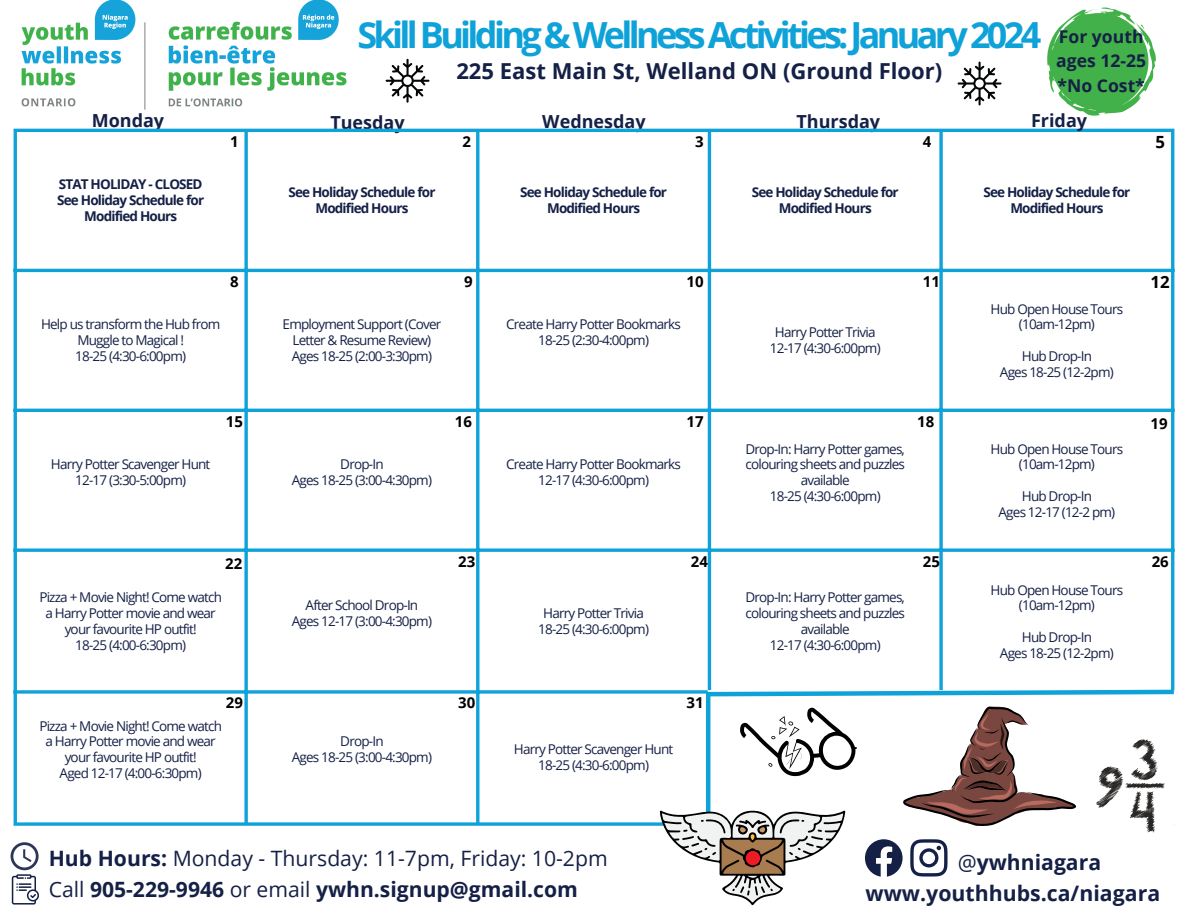
<style>
.page{position:relative;width:1188px;height:918px;background:#fff}
.page>*{position:absolute;margin:0;border:0;box-sizing:border-box;transform-origin:0 0}
.t1{font:700 36px "Open Sans";letter-spacing:-.1em;color:#0fa2d9}
.t2{font:700 22.05px "Open Sans";color:#152046}
.t3{font:700 21.3px "Open Sans";color:#152046}
.t4{font:700 21.15px "Open Sans";color:#152046}
.t5{font:21.15px "Open Sans";color:#152046}
.t6{font:700 18px "Open Sans";color:#152046}
.t7{font:700 17.55px/24.5px "Open Sans";color:#152046}
.t8{font:700 16.8px "Open Sans";color:#000}
.t9{font:700 15px "Open Sans";color:#000}
.t10{font:13.5px/15.8px "Open Sans";letter-spacing:-.06em;color:#152046;text-align:center}
.t11{font:700 13.5px/15.8px "Open Sans";letter-spacing:-.06em;color:#152046;text-align:center}
.s1{font-weight:700}
.s2{font-weight:400}
</style>
<div class="page">
<svg style="left:1047px;top:8px;width:109px;height:108px"></svg>
<img style="left:21px;top:0;width:326px;height:110px">
<svg style="left:11px;top:842px;width:28px;height:63px"></svg>
<svg style="left:865px;top:839px;width:37px;height:37px"></svg>
<svg style="left:910px;top:839px;width:37px;height:37px"></svg>
<hr style="left:14px;top:132px;width:3px;height:690px;background:#0fa2d9">
<svg style="left:244px;top:132px;width:4px;height:690px;background:#33afde"></svg>
<hr style="left:476px;top:132px;width:3px;height:690px;background:#0fa2d9">
<hr style="left:708px;top:132px;width:3px;height:558px;background:#0fa2d9">
<svg style="left:939px;top:132px;width:4px;height:555px;background:#33b0de"></svg>
<hr style="left:1171px;top:132px;width:3px;height:558px;background:#0fa2d9">
<hr style="left:14px;top:129px;width:1160px;height:3px;background:#0fa2d9">
<hr style="left:14px;top:269px;width:1160px;height:3px;background:#0fa2d9">
<hr style="left:14px;top:409px;width:1160px;height:3px;background:#0fa2d9">
<svg style="left:17px;top:548px;width:1154px;height:4px;background:#33b0de"></svg>
<svg style="left:17px;top:690px;width:686px;height:4px;background:#33b0de"></svg>
<svg style="left:14px;top:822px;width:646px;height:4px;background:#33b0de"></svg>
<hr style="left:706px;top:692px;width:4px;height:141px;background:#0fa2d9">
<svg style="left:703px;top:687px;width:472px;height:12px"></svg>
<svg style="left:740px;top:708px;width:117px;height:68px"></svg>
<svg style="left:903px;top:706px;width:173px;height:120px"></svg>
<svg style="left:1096px;top:739px;width:69px;height:93px"></svg>
<svg style="left:660px;top:810px;width:185px;height:96px"></svg>
<div style="left:746px;top:851px;width:14px;height:14px;background:#ed1c24;border-radius:50%"></div>
<svg style="left:386px;top:59px;width:43px;height:44px"></svg>
<svg style="left:958px;top:62px;width:44px;height:43px"></svg>
<p class="t1" style="left:357px;top:10px;width:685px">Skill Building &amp; Wellness Activities:January 2024</p>
<p class="t2" style="left:456px;top:55px;width:487px">225 East Main St, Welland ON (Ground Floor)</p>
<p class="t7" style="left:1056px;top:24px;width:91px">For youth ages 12-25</p>
<p class="t7" style="left:1058px;top:73px;width:89px">*No Cost*</p>
<p class="t6" style="left:92px;top:108px;width:74px">Monday</p>
<p class="t6" style="left:330px;top:110px;width:76px">Tuesday</p>
<p class="t6" style="left:542px;top:109px;width:105px">Wednesday</p>
<p class="t6" style="left:797px;top:109px;width:85px">Thursday</p>
<p class="t6" style="left:1031px;top:108px;width:57px">Friday</p>
<p class="t9" style="left:230px;top:131px;width:10px">1</p>
<p class="t9" style="left:463px;top:131px;width:10px">2</p>
<p class="t9" style="left:695px;top:131px;width:10px">3</p>
<p class="t9" style="left:923px;top:131px;width:10px">4</p>
<p class="t11" style="left:59px;top:176px;width:145px">STAT HOLIDAY - CLOSED</p>
<p class="t11" style="left:57px;top:192px;width:149px">See Holiday Schedule for<br>Modified Hours</p>
<p class="t11" style="left:288px;top:184px;width:149px">See Holiday Schedule for<br>Modified Hours</p>
<p class="t11" style="left:520px;top:184px;width:149px">See Holiday Schedule for<br>Modified Hours</p>
<p class="t11" style="left:752px;top:184px;width:149px">See Holiday Schedule for<br>Modified Hours</p>
<p class="t11" style="left:983px;top:184px;width:149px">See Holiday Schedule for<br>Modified Hours</p>
<p class="t8" style="left:1155px;top:130px;width:11px">5</p>
<p class="t9" style="left:230px;top:271px;width:10px">8</p>
<p class="t9" style="left:464px;top:271px;width:10px">9</p>
<p class="t9" style="left:687px;top:271px;width:19px">10</p>
<p class="t9" style="left:923px;top:271px;width:19px">11</p>
<p class="t8" style="left:1151px;top:270px;width:21px">12</p>
<p class="t10" style="left:41px;top:316px;width:181px">Help us transform the Hub from<br>Muggle to Magical !</p>
<p class="t10" style="left:75px;top:348px;width:112px">18-25 (4:30-6:00pm)</p>
<p class="t10" style="left:283px;top:316px;width:160px">Employment Support (Cover<br>Letter &amp; Resume Review)</p>
<p class="t10" style="left:292px;top:348px;width:142px">Ages 18-25 (2:00-3:30pm)</p>
<p class="t10" style="left:506px;top:316px;width:176px">Create Harry Potter Bookmarks</p>
<p class="t10" style="left:538px;top:332px;width:112px">18-25 (2:30-4:00pm)</p>
<p class="t10" style="left:775px;top:324px;width:102px">Harry Potter Trivia</p>
<p class="t10" style="left:770px;top:340px;width:112px">12-17 (4:30-6:00pm)</p>
<p class="t10" style="left:991px;top:301px;width:134px">Hub Open House Tours</p>
<p class="t10" style="left:1019px;top:316px;width:77px">(10am-12pm)</p>
<p class="t10" style="left:1022px;top:348px;width:72px">Hub Drop-In</p>
<p class="t10" style="left:1000px;top:364px;width:115px">Ages 18-25 (12-2pm)</p>
<p class="t9" style="left:226px;top:411px;width:19px">15</p>
<p class="t9" style="left:455px;top:411px;width:19px">16</p>
<p class="t9" style="left:687px;top:411px;width:19px">17</p>
<p class="t9" style="left:917px;top:411px;width:19px">18</p>
<p class="t9" style="left:1151px;top:413px;width:19px">19</p>
<p class="t10" style="left:51px;top:456px;width:161px">Harry Potter Scavenger Hunt</p>
<p class="t10" style="left:75px;top:472px;width:112px">12-17 (3:30-5:00pm)</p>
<p class="t10" style="left:340px;top:456px;width:45px">Drop-In</p>
<p class="t10" style="left:292px;top:472px;width:142px">Ages 18-25 (3:00-4:30pm)</p>
<p class="t10" style="left:506px;top:456px;width:176px">Create Harry Potter Bookmarks</p>
<p class="t10" style="left:538px;top:472px;width:112px">12-17 (4:30-6:00pm)</p>
<p class="t10" style="left:746px;top:440px;width:161px">Drop-In: Harry Potter games, colouring sheets and puzzles available</p>
<p class="t10" style="left:770px;top:488px;width:112px">18-25 (4:30-6:00pm)</p>
<p class="t10" style="left:991px;top:440px;width:134px">Hub Open House Tours</p>
<p class="t10" style="left:1019px;top:456px;width:77px">(10am-12pm)</p>
<p class="t10" style="left:1022px;top:488px;width:72px">Hub Drop-In</p>
<p class="t10" style="left:999px;top:503px;width:118px">Ages 12-17 (12-2 pm)</p>
<p class="t9" style="left:225px;top:553px;width:19px">22</p>
<p class="t10" style="left:39px;top:589px;width:184px">Pizza + Movie Night! Come watch a Harry Potter movie and wear your favourite HP outfit!</p>
<p class="t10" style="left:75px;top:637px;width:112px">18-25 (4:00-6:30pm)</p>
<p class="t10" style="left:306px;top:597px;width:114px">After School Drop-In</p>
<p class="t10" style="left:292px;top:613px;width:142px">Ages 12-17 (3:00-4:30pm)</p>
<p class="t9" style="left:458px;top:551px;width:19px">23</p>
<p class="t10" style="left:543px;top:605px;width:102px">Harry Potter Trivia</p>
<p class="t10" style="left:538px;top:621px;width:112px">18-25 (4:30-6:00pm)</p>
<p class="t9" style="left:691px;top:551px;width:19px">24</p>
<p class="t9" style="left:226px;top:692px;width:19px">29</p>
<p class="t9" style="left:458px;top:692px;width:19px">30</p>
<p class="t9" style="left:687px;top:692px;width:19px">31</p>
<p class="t10" style="left:39px;top:718px;width:184px">Pizza + Movie Night! Come watch a Harry Potter movie and wear your favourite HP outfit!</p>
<p class="t10" style="left:60px;top:765px;width:144px">Aged 12-17 (4:00-6:30pm)</p>
<p class="t10" style="left:340px;top:733px;width:45px">Drop-In</p>
<p class="t10" style="left:292px;top:749px;width:142px">Ages 18-25 (3:00-4:30pm)</p>
<p class="t10" style="left:514px;top:741px;width:161px">Harry Potter Scavenger Hunt</p>
<p class="t10" style="left:538px;top:757px;width:112px">18-25 (4:30-6:00pm)</p>
<p class="t5" style="left:49px;top:843px;width:561px"><span class="s1">Hub Hours:</span> Monday - Thursday: 11-7pm, Friday: 10-2pm</p>
<p class="t4" style="left:49px;top:875px;width:531px"><span class="s2">Call</span> 905-229-9946 <span class="s2">or email</span> ywhn.signup@gmail.com</p>
<p class="t10" style="left:746px;top:589px;width:161px">Drop-In: Harry Potter games, colouring sheets and puzzles available</p>
<p class="t10" style="left:770px;top:637px;width:112px">12-17 (4:30-6:00pm)</p>
<p class="t9" style="left:923px;top:551px;width:19px">25</p>
<p class="t9" style="left:1152px;top:551px;width:19px">26</p>
<p class="t10" style="left:991px;top:581px;width:134px">Hub Open House Tours</p>
<p class="t10" style="left:1019px;top:597px;width:77px">(10am-12pm)</p>
<p class="t10" style="left:1022px;top:629px;width:72px">Hub Drop-In</p>
<p class="t10" style="left:1000px;top:644px;width:115px">Ages 18-25 (12-2pm)</p>
<p class="t4" style="left:958px;top:847px;width:145px"><span class="s2">@</span>ywhniagara</p>
<p class="t3" style="left:866px;top:879px;width:296px">www.youthhubs.ca/niagara</p>
</div>
